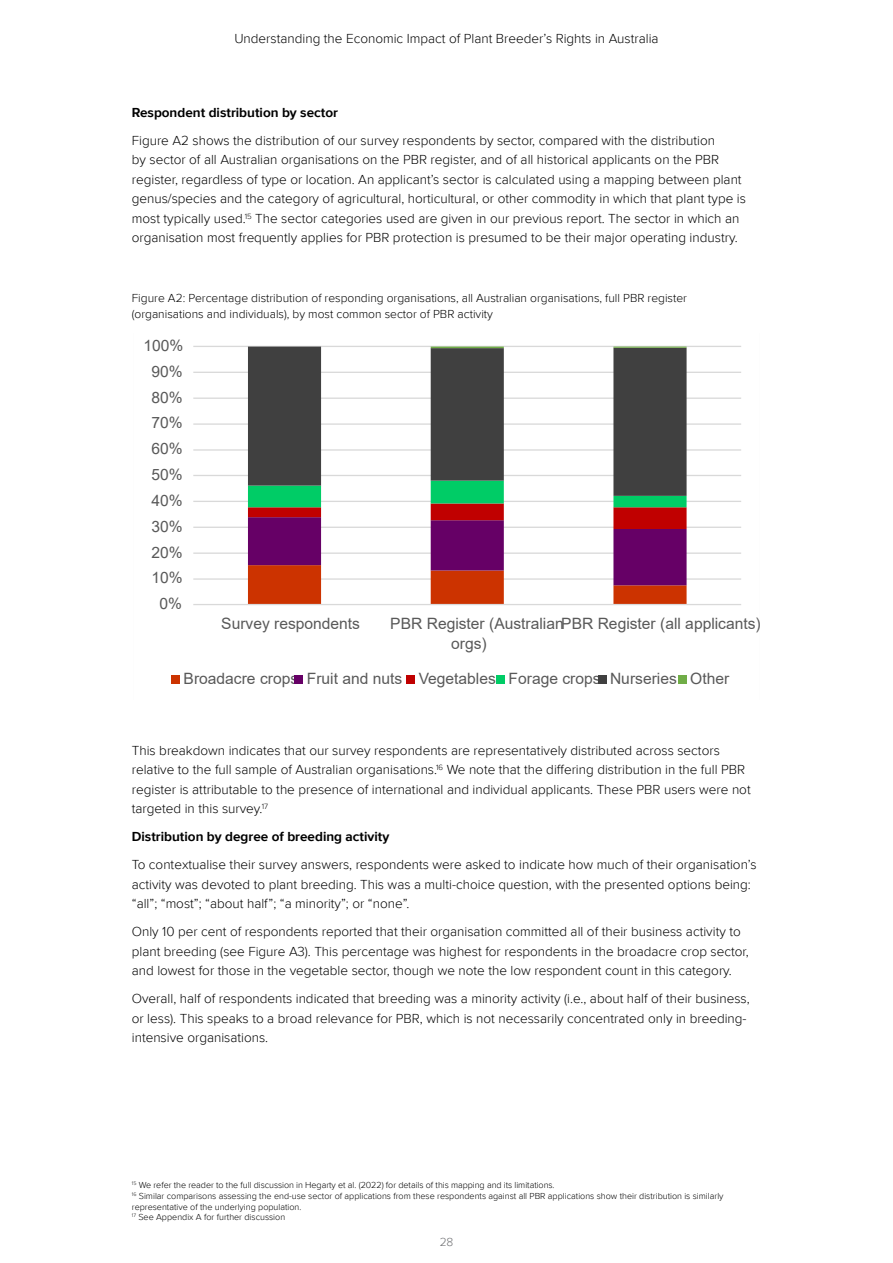
<style>
.page{position:relative;width:893px;height:1263px;background:#fff}
.page>*{position:absolute;margin:0;border:0;box-sizing:border-box;transform-origin:0 0}
.t1{font:15.6px/19px "Arial";color:#595959}
.t2{font:300 13.5px/19.5px "Proxima Nova";color:#000}
.t3{font:700 13.5px "Proxima Nova";color:#000}
.t4{font:300 12px/16.5px "Proxima Nova";color:#000}
.t5{font:300 12px "Proxima Nova";color:#6d6e71}
.t6{font:300 9px/10.8px "Proxima Nova";color:#000}
</style>
<div class="page">
<svg style="left:171px;top:346px;width:570px;height:338px"></svg>
<p class="t2" style="left:234px;top:29px;width:426px">Understanding the Economic Impact of Plant Breeder’s Rights in Australia</p>
<p class="t3" style="left:132px;top:105px;width:208px">Respondent distribution by sector</p>
<p class="t2" style="left:132px;top:131px;width:616px">Figure A2 shows the distribution of our survey respondents by sector, compared with the distribution<br>by sector of all Australian organisations on the PBR register, and of all historical applicants on the PBR register, regardless of type or location. An applicant’s sector is calculated using a mapping between plant genus/species and the category of agricultural, horticultural, or other commodity in which that plant type is most typically used.<sup>15</sup> The sector categories used are given in our previous report. The sector in which an organisation most frequently applies for PBR protection is presumed to be their major operating industry.</p>
<p class="t4" style="left:132px;top:290px;width:557px">Figure A2: Percentage distribution of responding organisations, all Australian organisations, full PBR register (organisations and individuals), by most common sector of PBR activity</p>
<p class="t1" style="left:144px;top:336px;width:41px">100%</p>
<p class="t1" style="left:151px;top:362px;width:33px">90%</p>
<p class="t1" style="left:151px;top:387px;width:33px">80%</p>
<p class="t1" style="left:151px;top:413px;width:33px">70%</p>
<p class="t1" style="left:151px;top:439px;width:33px">60%</p>
<p class="t1" style="left:151px;top:465px;width:33px">50%</p>
<p class="t1" style="left:151px;top:491px;width:33px">40%</p>
<p class="t1" style="left:151px;top:516px;width:33px">30%</p>
<p class="t1" style="left:151px;top:542px;width:33px">20%</p>
<p class="t1" style="left:151px;top:568px;width:33px">10%</p>
<p class="t1" style="left:159px;top:594px;width:24px">0%</p>
<p class="t1" style="left:221px;top:614px;width:140px">Survey respondents</p>
<p class="t1" style="left:451px;top:614px;width:114px;text-indent:-61px">PBR Register (Australian orgs)</p>
<p class="t1" style="left:561px;top:614px;width:201px">PBR Register (all applicants)</p>
<p class="t1" style="left:184px;top:668px;width:547px">Broadacre crops Fruit and nuts Vegetables Forage crops Nurseries Other</p>
<p class="t2" style="left:132px;top:741px;width:620px">This breakdown indicates that our survey respondents are representatively distributed across sectors relative to the full sample of Australian organisations.<sup>16</sup> We note that the differing distribution in the full PBR register is attributable to the presence of international and individual applicants. These PBR users were not targeted in this survey.<sup>17</sup></p>
<p class="t3" style="left:132px;top:829px;width:259px">Distribution by degree of breeding activity</p>
<p class="t2" style="left:132px;top:855px;width:626px">To contextualise their survey answers, respondents were asked to indicate how much of their organisation’s activity was devoted to plant breeding. This was a multi-choice question, with the presented options being: “all”; “most”; “about half”; “a minority”; or “none”.</p>
<p class="t2" style="left:132px;top:922px;width:618px">Only 10 per cent of respondents reported that their organisation committed all of their business activity to plant breeding (see Figure A3). This percentage was highest for respondents in the broadacre crop sector, and lowest for those in the vegetable sector, though we note the low respondent count in this category.</p>
<p class="t2" style="left:132px;top:989px;width:619px">Overall, half of respondents indicated that breeding was a minority activity (i.e., about half of their business, or less). This speaks to a broad relevance for PBR, which is not necessarily concentrated only in breeding&shy;intensive organisations.</p>
<p class="t6" style="left:132px;top:1180px;width:593px"><sup>15</sup> We refer the reader to the full discussion in Hegarty et al. (2022) for details of this mapping and its limitations.<br><sup>16</sup> Similar comparisons assessing the end-use sector of applications from these respondents against all PBR applications show their distribution is similarly representative of the underlying population.<br><sup>17</sup> See Appendix A for further discussion</p>
<p class="t5" style="left:440px;top:1235px;width:15px">28</p>
</div>
